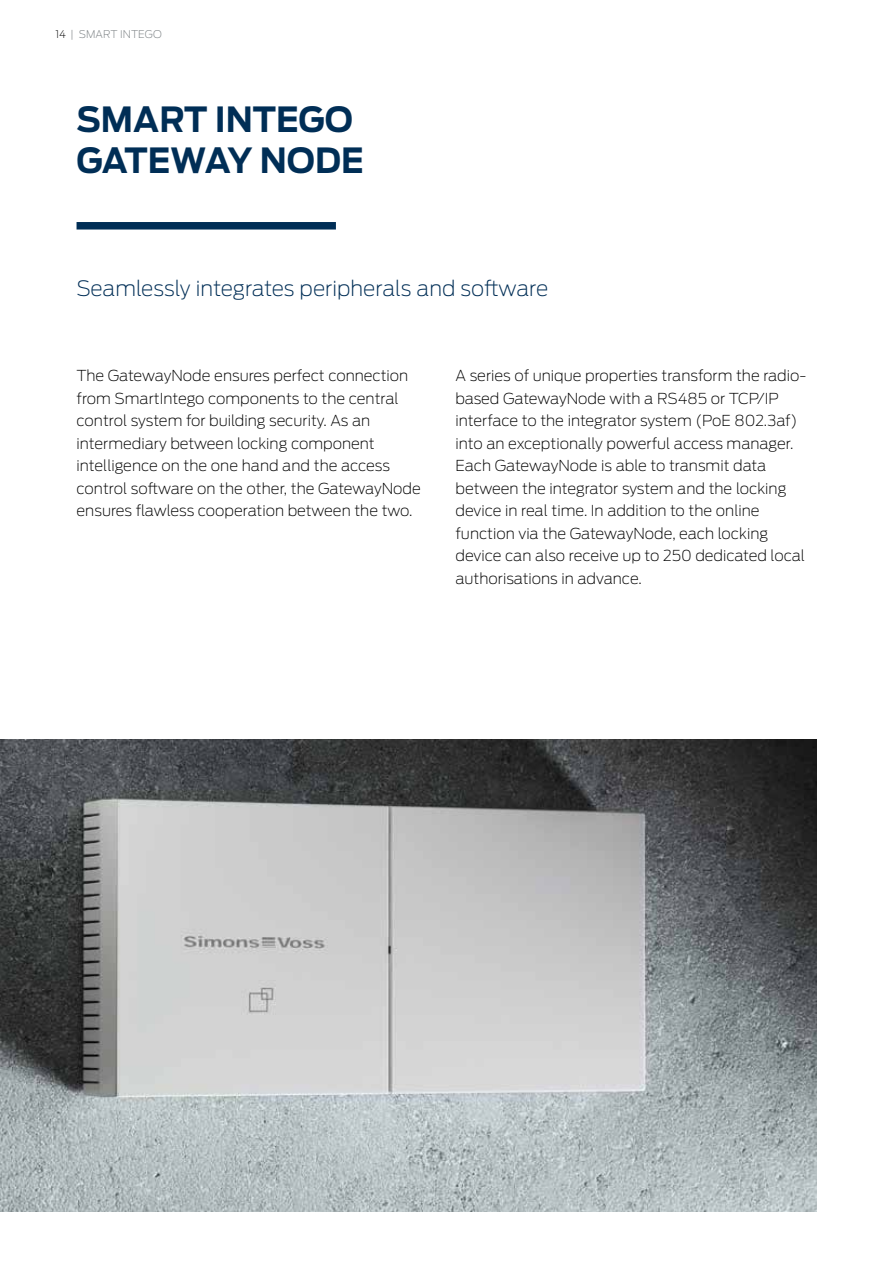
<style>
.page{position:relative;width:893px;height:1263px;background:#fff}
.page>*{position:absolute;margin:0;border:0;box-sizing:border-box;transform-origin:0 0}
.t1{font:700 34.5px/40.5px "Antenna";color:#002e56;scale:.96 1}
.t2{font:200 21px "Antenna";color:#002e56}
.t3{font:200 15px/22.5px "Antenna";color:#000}
.t4{font:200 10.5px "Antenna";letter-spacing:.01em;color:#73797c}
.s1{color:#000}
</style>
<div class="page">
<img style="left:0;top:740px;width:816px;height:472px">
<div style="left:77px;top:222px;width:259px;height:8px;background:#002e56"></div>
<p class="t4" style="left:56px;top:28px;width:40px"><span class="s1">14</span> | Smart</p>
<p class="t4" style="left:120px;top:28px;width:43px">Intego</p>
<h1 class="t1" style="left:77px;top:99px;width:301px">SMART INTEGO<br>GATEWAY NODE</h1>
<h2 class="t2" style="left:77px;top:275px;width:473px">Seamlessly integrates peripherals and software</h2>
<p class="t3" style="left:77px;top:364px;width:346px">The GatewayN ode ensures perfect connection from SmartIntego components to the central control system for building security. As an intermediary between locking component intelligence on the one hand and the access control software on the other, the GatewayN ode ensures flawless cooperation between the two.</p>
<p class="t3" style="left:455px;top:364px;width:352px">A series of unique properties transform the radio&shy;based GatewayN ode with a RS485 or TCP/IP interface to the integrator system (PoE 802.3af) into an exceptionally powerful access manager.<br>Each GatewayN ode is able to transmit data between the integrator system and the locking device in real time. In addition to the online function via the GatewayN ode, each locking device can also receive up to 250 dedicated local authorisations in advance.</p>
</div>
